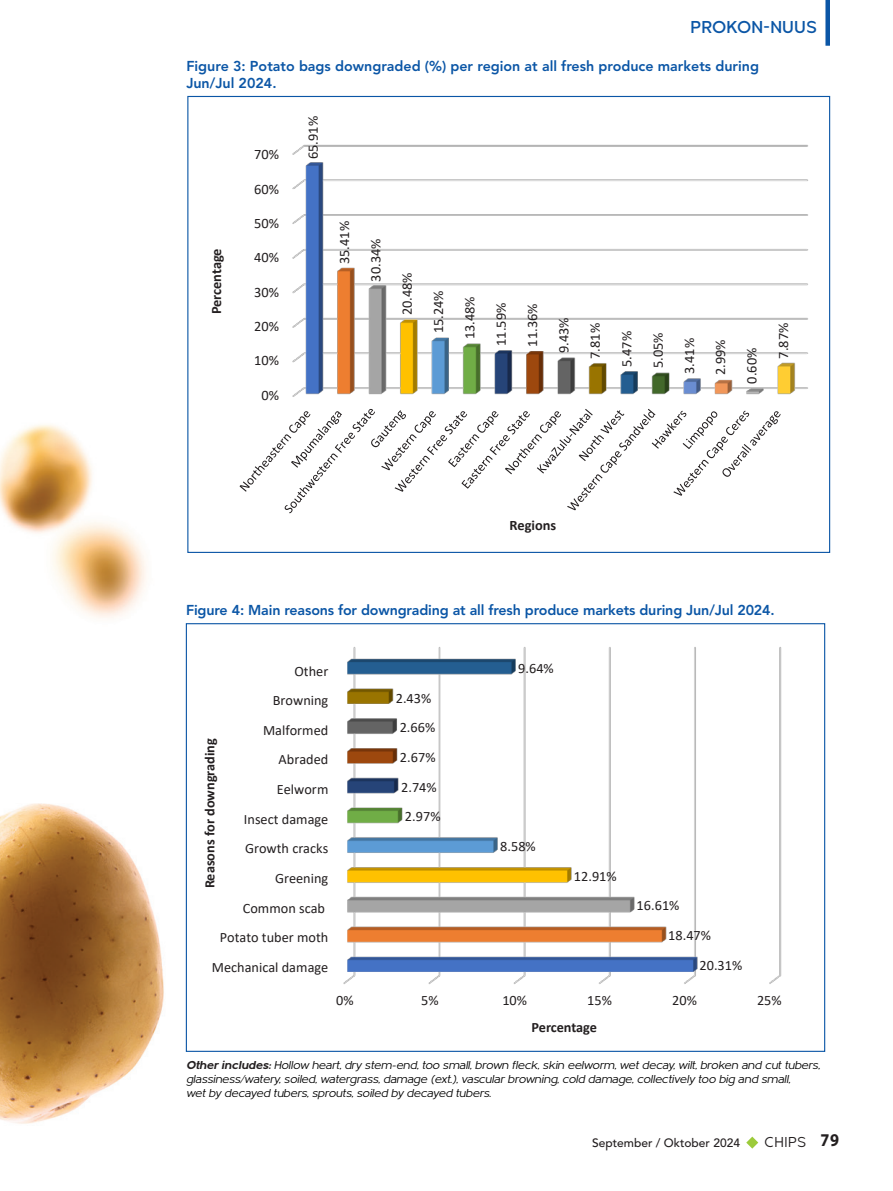
<style>
.page{position:relative;width:893px;height:1191px;background:#fff}
.page>*{position:absolute;margin:0;border:0;box-sizing:border-box;transform-origin:0 0}
.t1{font:500 18px "Metrisch";letter-spacing:.005em;color:#0b56a6}
.t2{font:15px "Metrisch";letter-spacing:.035em;color:#231f20}
.t3{font:14.4px "Calibri";color:#231f20}
.t4{font:700 14.4px "Calibri";letter-spacing:-.005em;color:#231f20}
.t5{font:14.25px "Calibri";color:#231f20}
.t6{font:800 14.25px/16.5px "Avenir LT Std";letter-spacing:-.01em;color:#0b56a6}
.t7{font:700 14.25px "Calibri";letter-spacing:-.005em;color:#231f20}
.t8{font:italic 12px/14.4px "Metrisch";letter-spacing:-.02em;color:#000}
.t9{font:500 12px "Avenir LT Std";color:#231f20}
.s1{font-weight:700;color:#231f20}
.s2{font-family:"Myriad Pro";font-weight:700;font-size:18px}
</style>
<div class="page">
<svg style="left:746px;top:1136px;width:12px;height:12px"></svg>
<img style="left:0;top:424px;width:186px;height:700px">
<div style="left:825px;top:0;width:5px;height:46px;background:#0b56a6"></div>
<img style="left:292px;top:144px;width:516px;height:253px">
<svg style="left:240px;top:409px;width:541px;height:104px"></svg>
<img style="left:343px;top:647px;width:439px;height:337px">
<h1 class="t1" style="left:690px;top:17px;width:128px">PROKON-NUUS</h1>
<p class="t6" style="left:186px;top:58px;width:574px">Figure 3: Potato bags downgraded (%) per region at all fresh produce markets during<br>Jun/Jul 2024.</p>
<p class="t4" style="left:206px;top:314px;width:67px;rotate:-90deg">Percentage</p>
<p class="t3" style="left:254px;top:144px;width:26px">70%</p>
<p class="t3" style="left:254px;top:179px;width:26px">60%</p>
<p class="t3" style="left:254px;top:213px;width:26px">50%</p>
<p class="t3" style="left:254px;top:247px;width:26px">40%</p>
<p class="t3" style="left:254px;top:282px;width:26px">30%</p>
<p class="t3" style="left:254px;top:316px;width:26px">20%</p>
<p class="t3" style="left:254px;top:351px;width:26px">10%</p>
<p class="t3" style="left:262px;top:385px;width:19px">0%</p>
<p class="t3" style="left:303px;top:159px;width:45px;rotate:-90deg">65.91%</p>
<p class="t3" style="left:334px;top:264px;width:45px;rotate:-90deg">35.41%</p>
<p class="t3" style="left:366px;top:281px;width:45px;rotate:-90deg">30.34%</p>
<p class="t3" style="left:397px;top:315px;width:45px;rotate:-90deg">20.48%</p>
<p class="t3" style="left:428px;top:333px;width:45px;rotate:-90deg">15.24%</p>
<p class="t3" style="left:460px;top:339px;width:45px;rotate:-90deg">13.48%</p>
<p class="t3" style="left:491px;top:346px;width:45px;rotate:-90deg">11.59%</p>
<p class="t3" style="left:522px;top:347px;width:45px;rotate:-90deg">11.36%</p>
<p class="t3" style="left:554px;top:353px;width:37px;rotate:-90deg">9.43%</p>
<p class="t3" style="left:585px;top:359px;width:37px;rotate:-90deg">7.81%</p>
<p class="t3" style="left:617px;top:367px;width:37px;rotate:-90deg">5.47%</p>
<p class="t3" style="left:648px;top:368px;width:37px;rotate:-90deg">5.05%</p>
<p class="t3" style="left:679px;top:374px;width:37px;rotate:-90deg">3.41%</p>
<p class="t3" style="left:710px;top:375px;width:37px;rotate:-90deg">2.99%</p>
<p class="t3" style="left:742px;top:384px;width:37px;rotate:-90deg">0.60%</p>
<p class="t3" style="left:773px;top:359px;width:37px;rotate:-90deg">7.87%</p>
<p class="t4" style="left:510px;top:515px;width:48px">Regions</p>
<p class="t6" style="left:186px;top:601px;width:590px">Figure 4: Main reasons for downgrading at all fresh produce markets during Jun/Jul 2024.</p>
<p class="t5" style="left:295px;top:661px;width:35px">Other</p>
<p class="t5" style="left:518px;top:658px;width:37px">9.64%</p>
<p class="t5" style="left:273px;top:690px;width:57px">Browning</p>
<p class="t5" style="left:396px;top:688px;width:37px">2.43%</p>
<p class="t5" style="left:263px;top:720px;width:67px">Malformed</p>
<p class="t5" style="left:400px;top:718px;width:37px">2.66%</p>
<p class="t7" style="left:200px;top:888px;width:152px;rotate:-90deg">Reasons for downgrading</p>
<p class="t5" style="left:279px;top:750px;width:51px">Abraded</p>
<p class="t5" style="left:277px;top:779px;width:53px">Eelworm</p>
<p class="t5" style="left:244px;top:809px;width:86px">Insect damage</p>
<p class="t5" style="left:245px;top:838px;width:85px">Growth cracks</p>
<p class="t5" style="left:275px;top:868px;width:55px">Greening</p>
<p class="t5" style="left:400px;top:747px;width:37px">2.67%</p>
<p class="t5" style="left:401px;top:777px;width:37px">2.74%</p>
<p class="t5" style="left:405px;top:806px;width:37px">2.97%</p>
<p class="t5" style="left:500px;top:836px;width:37px">8.58%</p>
<p class="t5" style="left:574px;top:866px;width:44px">12.91%</p>
<p class="t5" style="left:243px;top:898px;width:84px">Common scab</p>
<p class="t5" style="left:637px;top:895px;width:44px">16.61%</p>
<p class="t5" style="left:220px;top:927px;width:110px">Potato tuber moth</p>
<p class="t5" style="left:668px;top:925px;width:44px">18.47%</p>
<p class="t5" style="left:212px;top:957px;width:118px">Mechanical damage</p>
<p class="t5" style="left:699px;top:955px;width:44px">20.31%</p>
<p class="t5" style="left:336px;top:990px;width:19px">0%</p>
<p class="t5" style="left:421px;top:990px;width:19px">5%</p>
<p class="t5" style="left:502px;top:990px;width:26px">10%</p>
<p class="t5" style="left:587px;top:990px;width:26px">15%</p>
<p class="t5" style="left:672px;top:990px;width:26px">20%</p>
<p class="t5" style="left:757px;top:990px;width:26px">25%</p>
<p class="t7" style="left:532px;top:1016px;width:67px">Percentage</p>
<p class="t8" style="left:186px;top:1057px;width:635px"><span class="s1">Other includes:</span> Hollow heart, dry stem-end, too small, brown fleck, skin eelworm, wet decay, wilt, broken and cut tubers, glassiness/watery, soiled, watergrass, damage (ext.), vascular browning, cold damage, collectively too big and small,<br>wet by decayed tubers, sprouts, soiled by decayed tubers.</p>
<p class="t9" style="left:592px;top:1136px;width:150px">September / Oktober 2024</p>
<p class="t2" style="left:764px;top:1134px;width:76px">CHIPS <span class="s2">79</span></p>
</div>
